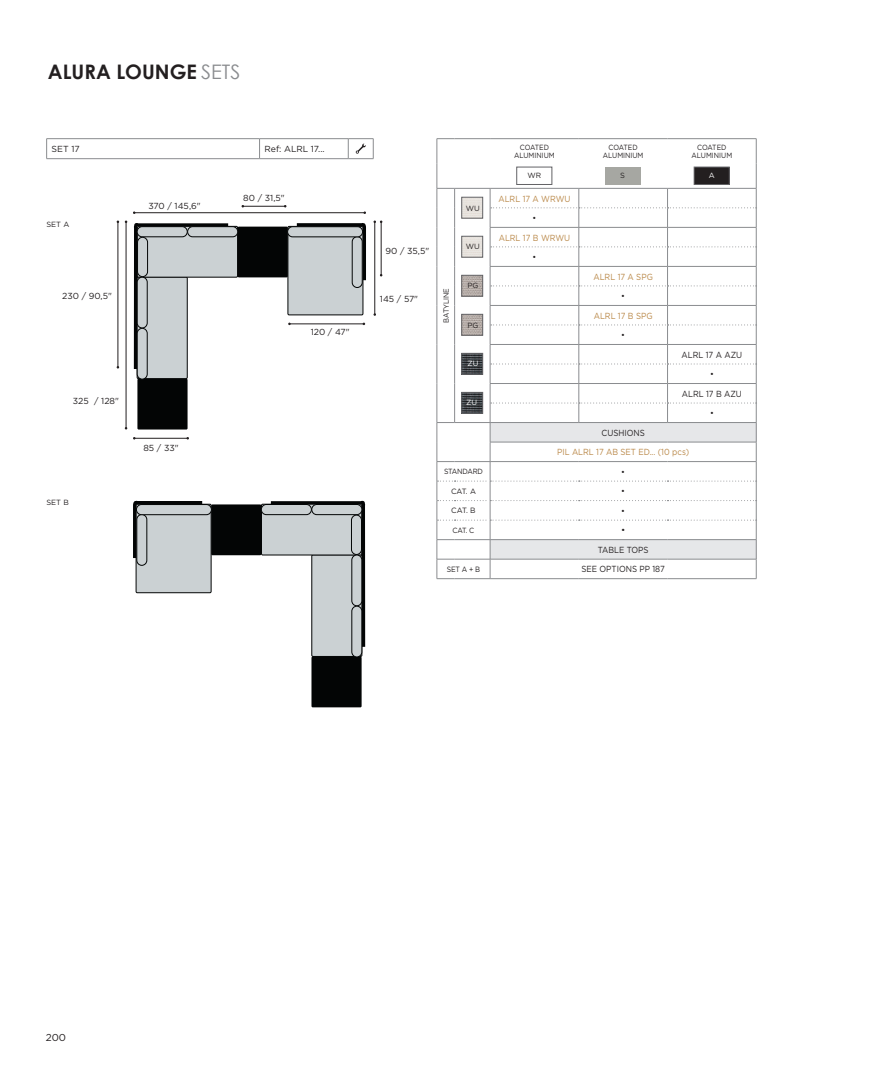
<style>
.page{position:relative;width:872px;height:1074px;background:#fff}
.page>*{position:absolute;margin:0;border:0;box-sizing:border-box;transform-origin:0 0}
.t1{font:700 20px "Century Gothic";color:#231f20}
.t2{font:10px "Gotham";color:#231f20}
.t3{font:8.88px "Gotham";color:#b98747;scale:.9 1}
.t4{font:8.88px/19.5px "Gotham";color:#231f20;text-align:center;scale:.9 1}
.t5{font:8.88px/19.5px "Gotham";color:#231f20;text-align:center}
.t6{font:8.75px "Gotham";color:#231f20}
.t7{font:7.62px "Gotham";letter-spacing:-.025em;color:#231f20}
.t8{font:7.62px "Gotham";letter-spacing:-.025em;color:#231f20;scale:.9 1}
.t9{font:7.5px/8.8px "Gotham";color:#231f20;text-align:center;scale:.9 1}
.t10{font:7.5px "Gotham";color:#231f20}
.t11{font:7.5px "Gotham";letter-spacing:-.025em;color:#231f20;scale:.92 1}
.t12{font:7.5px "Gotham";color:#231f20;scale:.92 1}
.t13{font:7.5px "Gotham";color:#fff}
.s1{font-weight:400;color:#8a8c8f}
</style>
<div class="page">
<div style="left:288px;top:226px;width:75px;height:89px;background:#cbd1d3"></div>
<div style="left:288px;top:226px;width:75px;height:89px;border:1px solid #030505"></div>
<div style="left:137px;top:277px;width:50px;height:101px;background:#cbd1d3"></div>
<div style="left:137px;top:277px;width:50px;height:102px;border:1px solid #030505"></div>
<div style="left:137px;top:226px;width:100px;height:51px;background:#cbd1d3"></div>
<div style="left:137px;top:226px;width:101px;height:51px;border:1px solid #030505"></div>
<div style="left:238px;top:227px;width:50px;height:50px;background:#030505"></div>
<div style="left:137px;top:379px;width:50px;height:50px;background:#030505"></div>
<svg style="left:133px;top:223px;width:95px;height:146px"></svg>
<svg style="left:297px;top:223px;width:69px;height:57px"></svg>
<div style="left:137px;top:227px;width:50px;height:10px;background:#cbd1d3;border-radius:5px"></div>
<div style="left:137px;top:226px;width:50px;height:11px;border:1px solid #030505;border-radius:5px"></div>
<div style="left:188px;top:227px;width:50px;height:10px;background:#cbd1d3;border-radius:5px"></div>
<div style="left:187px;top:226px;width:51px;height:11px;border:1px solid #030505;border-radius:5px"></div>
<div style="left:137px;top:277px;width:10px;height:51px;background:#cbd1d3;border-radius:5px"></div>
<div style="left:137px;top:277px;width:10px;height:51px;border:1px solid #030505;border-radius:5px"></div>
<div style="left:137px;top:237px;width:11px;height:40px;background:#cbd1d3;border-radius:5px"></div>
<div style="left:137px;top:237px;width:11px;height:40px;border:1px solid #030505;border-radius:5px"></div>
<div style="left:352px;top:237px;width:10px;height:50px;background:#cbd1d3;border-radius:5px"></div>
<div style="left:352px;top:236px;width:10px;height:52px;border:1px solid #030505;border-radius:5px"></div>
<div style="left:288px;top:227px;width:74px;height:10px;background:#cbd1d3;border-radius:5px"></div>
<div style="left:287px;top:226px;width:76px;height:11px;border:1px solid #030505;border-radius:5px"></div>
<div style="left:137px;top:328px;width:10px;height:51px;background:#cbd1d3;border-radius:5px"></div>
<div style="left:137px;top:328px;width:10px;height:51px;border:1px solid #030505;border-radius:5px"></div>
<div style="left:136px;top:504px;width:75px;height:89px;background:#cbd1d3"></div>
<div style="left:136px;top:504px;width:75px;height:89px;border:1px solid #030505"></div>
<div style="left:312px;top:555px;width:50px;height:101px;background:#cbd1d3"></div>
<div style="left:261px;top:504px;width:101px;height:51px;background:#cbd1d3"></div>
<div style="left:261px;top:504px;width:101px;height:51px;border:1px solid #030505"></div>
<div style="left:211px;top:504px;width:50px;height:51px;background:#030505"></div>
<div style="left:311px;top:656px;width:50px;height:51px;background:#030505"></div>
<svg style="left:271px;top:500px;width:95px;height:147px"></svg>
<svg style="left:133px;top:500px;width:69px;height:58px"></svg>
<div style="left:312px;top:504px;width:50px;height:10px;background:#cbd1d3;border-radius:5px"></div>
<div style="left:311px;top:504px;width:51px;height:11px;border:1px solid #030505;border-radius:5px"></div>
<div style="left:261px;top:504px;width:50px;height:10px;background:#cbd1d3;border-radius:5px"></div>
<div style="left:261px;top:504px;width:51px;height:11px;border:1px solid #030505;border-radius:5px"></div>
<div style="left:352px;top:555px;width:10px;height:51px;background:#cbd1d3;border-radius:5px"></div>
<div style="left:351px;top:555px;width:11px;height:51px;border:1px solid #030505;border-radius:5px"></div>
<div style="left:351px;top:515px;width:10px;height:39px;background:#cbd1d3;border-radius:5px"></div>
<div style="left:351px;top:515px;width:11px;height:40px;border:1px solid #030505;border-radius:5px"></div>
<div style="left:137px;top:514px;width:10px;height:51px;background:#cbd1d3;border-radius:5px"></div>
<div style="left:137px;top:514px;width:10px;height:51px;border:1px solid #030505;border-radius:5px"></div>
<div style="left:136px;top:504px;width:75px;height:11px;background:#cbd1d3;border-radius:5px"></div>
<div style="left:136px;top:504px;width:76px;height:11px;border:1px solid #030505;border-radius:5px"></div>
<div style="left:352px;top:606px;width:10px;height:51px;background:#cbd1d3;border-radius:5px"></div>
<div style="left:351px;top:606px;width:11px;height:51px;border:1px solid #030505;border-radius:5px"></div>
<hr style="left:134px;top:212px;width:231px;height:1px;background:#231f20">
<hr style="left:374px;top:222px;width:1px;height:92px;background:#231f20">
<hr style="left:381px;top:222px;width:1px;height:53px;background:#231f20">
<svg style="left:373px;top:220px;width:9px;height:3px"></svg>
<hr style="left:126px;top:222px;width:1px;height:206px;background:#231f20">
<hr style="left:118px;top:222px;width:1px;height:145px;background:#231f20">
<hr style="left:289px;top:323px;width:75px;height:1px;background:#231f20">
<hr style="left:243px;top:206px;width:42px;height:1px;background:#231f20">
<hr style="left:134px;top:438px;width:54px;height:1px;background:#231f20">
<svg style="left:436px;top:138px;width:321px;height:441px"></svg>
<hr style="left:46px;top:138px;width:213px;height:1px;background:#8a8c8f">
<svg style="left:46px;top:139px;width:1px;height:19px"></svg>
<hr style="left:259px;top:138px;width:89px;height:1px;background:#8a8c8f">
<svg style="left:259px;top:139px;width:1px;height:19px"></svg>
<hr style="left:46px;top:158px;width:213px;height:1px;background:#8a8c8f">
<hr style="left:259px;top:158px;width:89px;height:1px;background:#8a8c8f">
<svg style="left:348px;top:138px;width:26px;height:21px"></svg>
<h1 class="t1" style="left:48px;top:56px;width:194px">ALURA LOUNGE <span class="s1">SETS</span></h1>
<p class="t6" style="left:52px;top:143px;width:30px">SET 17</p>
<p class="t6" style="left:264px;top:143px;width:62px">Ref: ALRL 17...</p>
<p class="t10" style="left:46px;top:220px;width:24px">SET A</p>
<p class="t6" style="left:62px;top:290px;width:51px">230 / 90,5"</p>
<p class="t6" style="left:148px;top:200px;width:54px">370 / 145,6"</p>
<p class="t6" style="left:73px;top:395px;width:48px">325 / 128"</p>
<p class="t10" style="left:46px;top:498px;width:24px">SET B</p>
<p class="t6" style="left:143px;top:442px;width:37px">85 / 33"</p>
<p class="t6" style="left:243px;top:193px;width:43px">80 / 31,5"</p>
<p class="t6" style="left:311px;top:326px;width:40px">120 / 47"</p>
<p class="t6" style="left:385px;top:245px;width:45px">90 / 35,5"</p>
<p class="t6" style="left:380px;top:293px;width:40px">145 / 57"</p>
<p class="t9" style="left:514px;top:142px;width:47px">COATED<br>ALUMINIUM</p>
<p class="t9" style="left:603px;top:142px;width:47px">COATED<br>ALUMINIUM</p>
<p class="t9" style="left:691px;top:142px;width:47px">COATED<br>ALUMINIUM</p>
<p class="t9" style="left:441px;top:323px;width:40px;rotate:-90deg">BATYLINE</p>
<p class="t10" style="left:466px;top:204px;width:16px">WU</p>
<p class="t10" style="left:466px;top:242px;width:16px">WU</p>
<p class="t10" style="left:467px;top:281px;width:12px">PG</p>
<p class="t10" style="left:467px;top:320px;width:12px">PG</p>
<p class="t13" style="left:467px;top:358px;width:12px">ZU</p>
<p class="t13" style="left:466px;top:397px;width:12px">ZU</p>
<p class="t10" style="left:527px;top:171px;width:15px">WR</p>
<p class="t10" style="left:620px;top:171px;width:6px">S</p>
<p class="t13" style="left:709px;top:171px;width:7px">A</p>
<p class="t3" style="left:498px;top:193px;width:81px">ALRL 17 A WRWU</p>
<p class="t4" style="left:532px;top:208px;width:6px">•</p>
<p class="t3" style="left:499px;top:232px;width:81px">ALRL 17 B WRWU</p>
<p class="t4" style="left:532px;top:247px;width:6px">•</p>
<p class="t3" style="left:593px;top:271px;width:67px">ALRL 17 A SPG</p>
<p class="t4" style="left:621px;top:286px;width:6px">•</p>
<p class="t3" style="left:594px;top:310px;width:67px">ALRL 17 B SPG</p>
<p class="t4" style="left:621px;top:325px;width:6px">•</p>
<p class="t4" style="left:681px;top:345px;width:69px">ALRL 17 A AZU •<br>ALRL 17 B AZU •</p>
<p class="t4" style="left:601px;top:423px;width:50px">CUSHIONS</p>
<p class="t3" style="left:557px;top:446px;width:148px">PIL ALRL 17 AB SET ED... (10 pcs)</p>
<p class="t11" style="left:444px;top:467px;width:44px">STANDARD</p>
<p class="t4" style="left:621px;top:462px;width:6px">•</p>
<p class="t7" style="left:451px;top:486px;width:26px">CAT. A</p>
<p class="t4" style="left:621px;top:481px;width:6px">•</p>
<p class="t7" style="left:451px;top:506px;width:26px">CAT. B</p>
<p class="t4" style="left:621px;top:501px;width:6px">•</p>
<p class="t12" style="left:452px;top:525px;width:25px">CAT. C</p>
<p class="t5" style="left:597px;top:520px;width:52px">•<br>TABLE TOPS</p>
<p class="t8" style="left:447px;top:564px;width:38px">SET A + B</p>
<p class="t4" style="left:581px;top:559px;width:94px">SEE OPTIONS PP 187</p>
<p class="t2" style="left:46px;top:1031px;width:22px">200</p>
</div>
